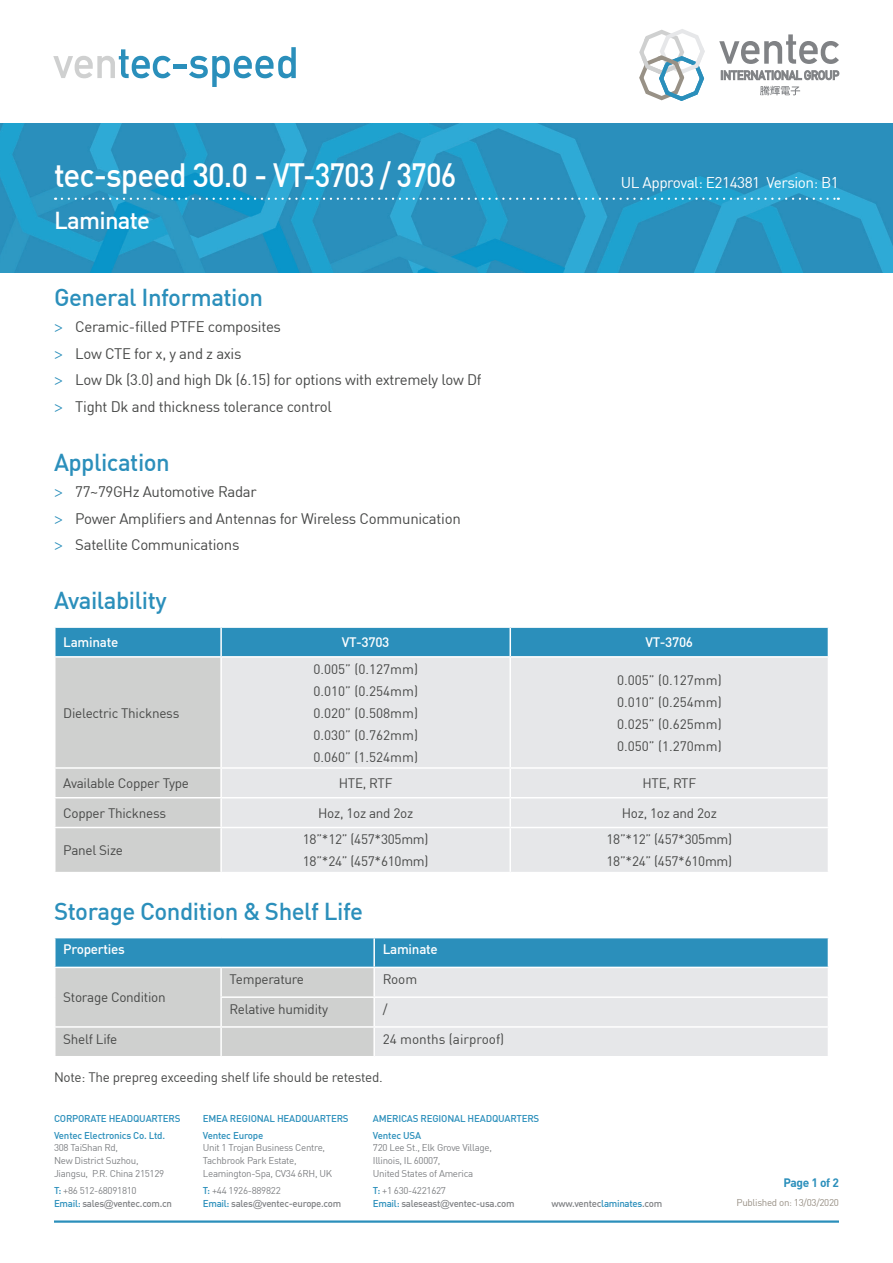
<style>
.page{position:relative;width:893px;height:1263px;background:#fff}
.page>*{position:absolute;margin:0;border:0;box-sizing:border-box;transform-origin:0 0}
.t1{font:500 33px "DINOT";letter-spacing:-.03em;color:#fff;scale:.95 1}
.t2{font:500 24px "DINOT";letter-spacing:-.02em;color:#2b8fbb}
.t3{font:500 24px "DINOT";letter-spacing:-.03em;color:#fff}
.t4{font:15.3px "DINOT";letter-spacing:-.03em;color:#fff}
.t5{font:15px "DINOT";letter-spacing:-.02em;color:#474847}
.t6{font:13.5px "DINOT";letter-spacing:-.02em;color:#474847}
.t7{font:13.5px "DINOT";color:#474847}
.t8{font:500 13.5px "DINOT";letter-spacing:-.02em;color:#fff}
.t9{font:700 12px "DINOT";letter-spacing:-.03em;color:#2b8fbb}
.t10{font:9.75px/12.8px "DINOT";letter-spacing:-.03em;color:#808285}
.t11{font:500 9.75px/12.8px "DINOT";letter-spacing:-.03em;color:#808285}
.t12{font:500 9.75px "DINOT";letter-spacing:-.02em;color:#2b8fbb}
.t13{font:9.75px "DINOT";letter-spacing:-.03em;color:#989085}
.s1{font-family:"Myriad Pro";color:#2b8fbb}
.s2{font-weight:500;color:#2b8fbb}
.s3{color:#2b8fbb}
.s4{font-weight:400}
.s5{font-family:"Arial";font-weight:400}
</style>
<div class="page">
<svg style="left:55px;top:627px;width:774px;height:245px;background:#cdd9df"></svg>
<hr style="left:221px;top:827px;width:289px;height:1px;background:#fff">
<hr style="left:220px;top:828px;width:2px;height:44px;background:#fff">
<hr style="left:510px;top:827px;width:319px;height:1px;background:#fff">
<hr style="left:509px;top:828px;width:2px;height:44px;background:#fff">
<hr style="left:828px;top:828px;width:1px;height:44px;background:#fff">
<svg style="left:55px;top:938px;width:774px;height:118px;background:#b3ccd7"></svg>
<hr style="left:54px;top:1220px;width:785px;height:3px;background:#2b8fbb">
<img style="left:0;top:123px;width:893px;height:149px">
<svg style="left:719px;top:34px;width:120px;height:30px"></svg>
<svg style="left:721px;top:70px;width:118px;height:10px"></svg>
<svg style="left:639px;top:29px;width:66px;height:72px"></svg>
<svg style="left:760px;top:86px;width:40px;height:9px"></svg>
<svg style="left:62px;top:198px;width:777px;height:2px;background:#5cb2d3"></svg>
<svg style="left:53px;top:49px;width:118px;height:29px"></svg>
<hr style="left:173px;top:64px;width:13px;height:4px;background:#2a8fbb">
<svg style="left:189px;top:47px;width:107px;height:40px"></svg>
<p class="t1" style="left:54px;top:149px;width:425px">tec-speed 30.0 - VT-3703 / 3706</p>
<p class="t3" style="left:54px;top:202px;width:98px">Laminate</p>
<p class="t2" style="left:54px;top:279px;width:211px">General Information</p>
<p class="t5" style="left:54px;top:315px;width:229px"><span class="s1">&gt;</span> Ceramic-filled PTFE composites</p>
<p class="t5" style="left:54px;top:342px;width:189px"><span class="s1">&gt;</span> Low CTE for x, y and z axis</p>
<p class="t5" style="left:54px;top:368px;width:429px"><span class="s1">&gt;</span> Low Dk (3.0) and high Dk (6.15) for options with extremely low Df</p>
<p class="t5" style="left:54px;top:395px;width:279px"><span class="s1">&gt;</span> Tight Dk and thickness tolerance control</p>
<p class="t2" style="left:54px;top:444px;width:117px">Application</p>
<p class="t5" style="left:54px;top:480px;width:204px"><span class="s1">&gt;</span> 77~79GHz Automotive Radar</p>
<p class="t5" style="left:54px;top:507px;width:408px"><span class="s1">&gt;</span> Power Amplifiers and Antennas for Wireless Communication</p>
<p class="t5" style="left:54px;top:533px;width:187px"><span class="s1">&gt;</span> Satellite Communications</p>
<p class="t4" style="left:621px;top:170px;width:220px">UL Approval: E214381 Version: B1</p>
<p class="t2" style="left:54px;top:582px;width:114px">Availability</p>
<p class="t8" style="left:63px;top:632px;width:57px">Laminate</p>
<p class="t8" style="left:342px;top:632px;width:49px">VT-3703</p>
<p class="t8" style="left:646px;top:632px;width:49px">VT-3706</p>
<p class="t6" style="left:63px;top:702px;width:118px">Dielectric Thickness</p>
<p class="t7" style="left:313px;top:658px;width:106px">0.005” (0.127mm)</p>
<p class="t7" style="left:313px;top:680px;width:106px">0.010” (0.254mm)</p>
<p class="t7" style="left:313px;top:702px;width:106px">0.020” (0.508mm)</p>
<p class="t7" style="left:313px;top:724px;width:106px">0.030” (0.762mm)</p>
<p class="t7" style="left:313px;top:746px;width:106px">0.060” (1.524mm)</p>
<p class="t7" style="left:617px;top:669px;width:106px">0.005” (0.127mm)</p>
<p class="t7" style="left:617px;top:691px;width:106px">0.010” (0.254mm)</p>
<p class="t7" style="left:617px;top:713px;width:106px">0.025” (0.625mm)</p>
<p class="t7" style="left:617px;top:735px;width:106px">0.050” (1.270mm)</p>
<p class="t6" style="left:63px;top:773px;width:127px">Available Copper Type</p>
<p class="t6" style="left:339px;top:773px;width:55px">HTE, RTF</p>
<p class="t6" style="left:642px;top:773px;width:55px">HTE, RTF</p>
<p class="t6" style="left:63px;top:803px;width:104px">Copper Thickness</p>
<p class="t6" style="left:318px;top:803px;width:97px">Hoz, 1oz and 2oz</p>
<p class="t6" style="left:622px;top:803px;width:97px">Hoz, 1oz and 2oz</p>
<p class="t6" style="left:63px;top:840px;width:61px">Panel Size</p>
<p class="t6" style="left:303px;top:829px;width:127px">18”*12” (457*305mm)</p>
<p class="t6" style="left:303px;top:851px;width:127px">18”*24” (457*610mm)</p>
<p class="t6" style="left:606px;top:829px;width:127px">18”*12” (457*305mm)</p>
<p class="t6" style="left:606px;top:851px;width:127px">18”*24” (457*610mm)</p>
<p class="t2" style="left:54px;top:893px;width:311px">Storage Condition &amp; Shelf Life</p>
<p class="t8" style="left:63px;top:939px;width:63px">Properties</p>
<p class="t8" style="left:383px;top:939px;width:57px">Laminate</p>
<p class="t6" style="left:63px;top:987px;width:104px">Storage Condition</p>
<p class="t6" style="left:230px;top:969px;width:76px">Temperature</p>
<p class="t6" style="left:383px;top:969px;width:36px">Room</p>
<p class="t6" style="left:230px;top:999px;width:100px">Relative humidity</p>
<p class="t6" style="left:383px;top:999px;width:6px">/</p>
<p class="t6" style="left:63px;top:1028px;width:56px">Shelf Life</p>
<p class="t7" style="left:383px;top:1028px;width:123px">24 months (airproof)</p>
<p class="t6" style="left:54px;top:1067px;width:330px">Note: The prepreg exceeding shelf life should be retested.</p>
<p class="t12" style="left:54px;top:1110px;width:128px">CORPORATE HEADQUARTERS</p>
<p class="t10" style="left:54px;top:1128px;width:113px"><span class="s2">Ventec Electronics Co. Ltd.<br></span>308 TaiShan Rd,<br>New District Suzhou,<br>Jiangsu, P.R. China 215129</p>
<p class="t11" style="left:54px;top:1183px;width:119px"><span class="s3">T:</span> <span class="s4">+86 512-68091810<br></span><span class="s3">Email:</span> sales<span class="s5">@</span>ventec.com.cn</p>
<p class="t12" style="left:203px;top:1110px;width:147px">EMEA REGIONAL HEADQUARTERS</p>
<p class="t10" style="left:203px;top:1128px;width:131px"><span class="s2">Ventec Europe<br></span>Unit 1 Trojan Business Centre,<br>Tachbrook Park Estate,<br>Leamington-Spa, CV34 6RH, UK</p>
<p class="t11" style="left:203px;top:1183px;width:140px"><span class="s3">T:</span> <span class="s4">+44 1926-889822<br></span><span class="s3">Email:</span> sales<span class="s5">@</span>ventec-europe.com</p>
<p class="t12" style="left:373px;top:1110px;width:168px">AMERICAS REGIONAL HEADQUARTERS</p>
<p class="t10" style="left:373px;top:1128px;width:121px"><span class="s2">Ventec USA<br></span>720 Lee St., Elk Grove Village,<br>Illinois, IL 60007,<br>United States of America</p>
<p class="t11" style="left:373px;top:1183px;width:143px"><span class="s3">T:</span> <span class="s4">+1 630-4221627<br></span><span class="s3">Email:</span> saleseast<span class="s5">@</span>ventec-usa.com</p>
<p class="t11" style="left:551px;top:1196px;width:112px">www.ventec<span class="s3">laminates</span>.com</p>
<p class="t9" style="left:783px;top:1173px;width:57px">Page 1 of 2</p>
<p class="t13" style="left:737px;top:1195px;width:104px">Published on: 13/03/2020</p>
</div>
